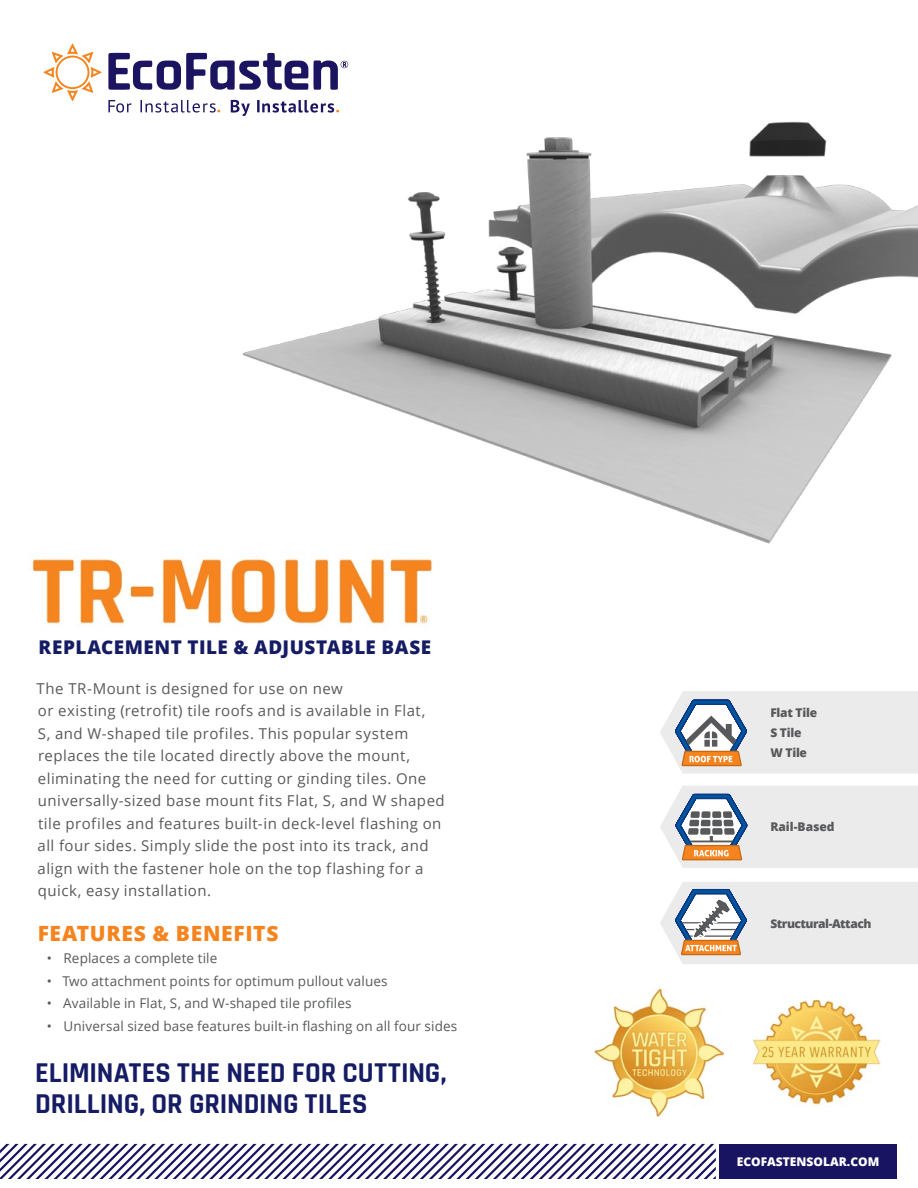
<style>
.page{position:relative;width:918px;height:1188px;background:#fff}
.page>*{position:absolute;margin:0;border:0;box-sizing:border-box;transform-origin:0 0}
.t1{font:700 28.5px/31.5px "Rajdhani";letter-spacing:-.005em;color:#151c64}
.t2{font:800 21px "Open Sans";letter-spacing:.03em;color:#f5841f}
.t3{font:800 18.9px "Open Sans";letter-spacing:.025em;color:#151c64}
.t4{font:15px/22.5px "Open Sans";letter-spacing:.03em;color:#58595b}
.t5{font:13.5px "Open Sans";letter-spacing:.01em;color:#58595b}
.t6{font:800 12px/20.4px "Open Sans";letter-spacing:-.02em;color:#58595b}
.t7{font:800 12px "Open Sans";color:#fff}
.t8{font:800 12px "Open Sans";letter-spacing:-.04em;color:#58595b}
.t9{font:800 12px "Open Sans";color:#58595b}
</style>
<div class="page">
<img style="left:232px;top:99px;width:686px;height:445px">
<img style="left:595px;top:988px;width:128px;height:129px">
<img style="left:752px;top:999px;width:129px;height:107px">
<svg style="left:660px;top:691px;width:258px;height:83px;background:#e0dfdf"></svg>
<svg style="left:660px;top:882px;width:258px;height:82px;background:#e1e0e0"></svg>
<svg style="left:660px;top:786px;width:258px;height:82px;background:#dedcdd"></svg>
<div style="left:719px;top:1144px;width:178px;height:35px;background:#191462"></div>
<svg style="left:0;top:1144px;width:716px;height:35px"></svg>
<svg style="left:108px;top:100px;width:231px;height:16px"></svg>
<svg style="left:43px;top:43px;width:59px;height:58px"></svg>
<svg style="left:108px;top:52px;width:240px;height:38px"></svg>
<img style="left:32px;top:558px;width:401px;height:67px">
<p class="t3" style="left:39px;top:633px;width:394px">REPLACEMENT TILE &amp; ADJUSTABLE BASE</p>
<p class="t4" style="left:37px;top:677px;width:410px">The TR-Mount is designed for use on new<br>or existing (retrofit) tile roofs and is available in Flat,<br>S, and W-shaped tile profiles. This popular system replaces the tile located directly above the mount, eliminating the need for cutting or ginding tiles. One universally-sized base mount fits Flat, S, and W shaped tile profiles and features built-in deck-level flashing on all four sides. Simply slide the post into its track, and align with the fastener hole on the top flashing for a quick, easy installation.</p>
<h2 class="t2" style="left:38px;top:917px;width:242px">FEATURES &amp; BENEFITS</h2>
<p class="t5" style="left:47px;top:949px;width:172px">• Replaces a complete tile</p>
<p class="t5" style="left:47px;top:971px;width:343px">• Two attachment points for optimum pullout values</p>
<p class="t5" style="left:47px;top:994px;width:306px">• Available in Flat, S, and W-shaped tile profiles</p>
<p class="t5" style="left:47px;top:1016px;width:412px">• Universal sized base features built-in flashing on all four sides</p>
<h1 class="t1" style="left:35px;top:1057px;width:413px">ELIMINATES THE NEED FOR CUTTING,<br>DRILLING, OR GRINDING TILES</h1>
<p class="t6" style="left:770px;top:701px;width:48px">Flat Tile<br>S Tile<br>W Tile</p>
<p class="t9" style="left:770px;top:818px;width:66px">Rail-Based</p>
<p class="t8" style="left:770px;top:914px;width:102px">Structural-Attach</p>
<p class="t7" style="left:737px;top:1153px;width:144px">ECOFASTENSOLAR.COM</p>
</div>
